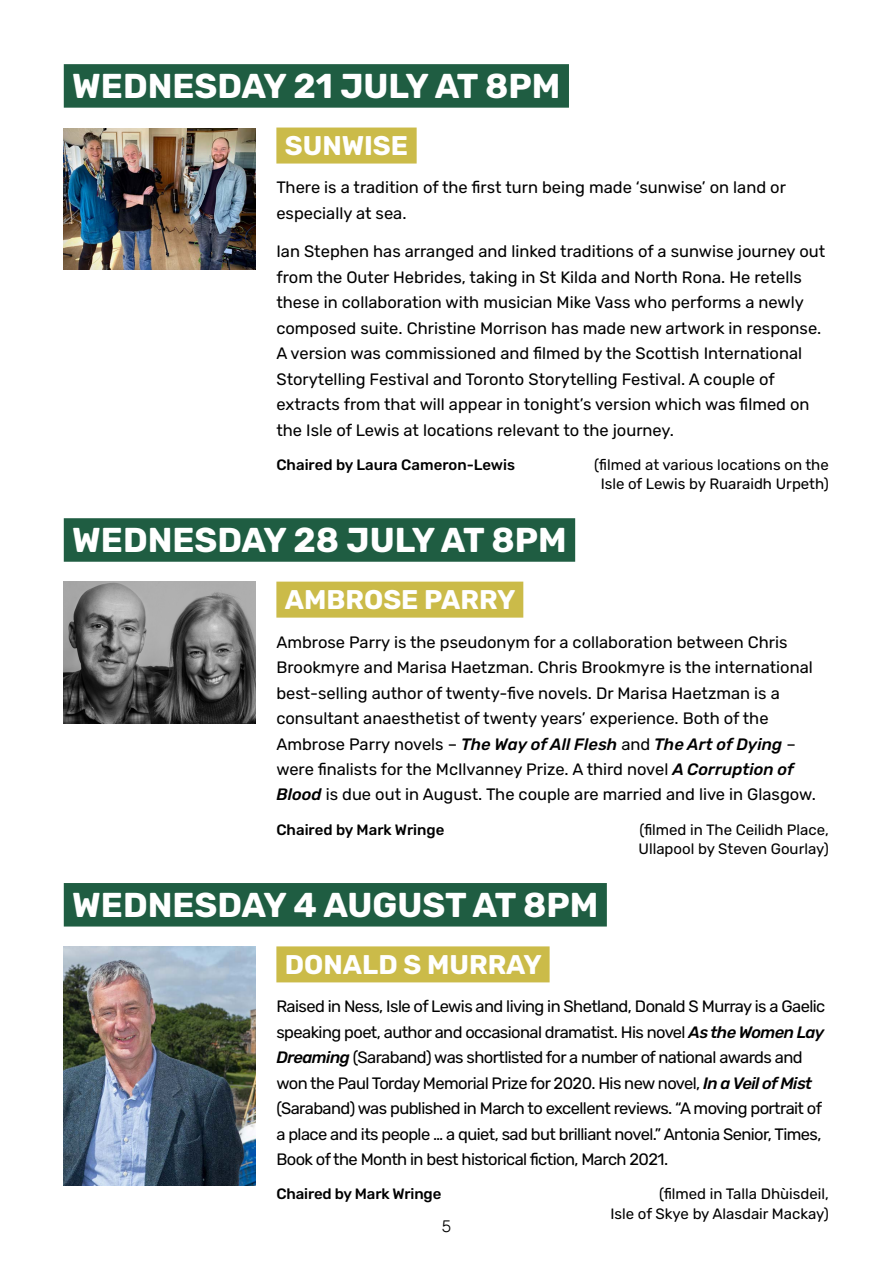
<style>
.page{position:relative;width:893px;height:1263px;background:#fff}
.page>*{position:absolute;margin:0;border:0;box-sizing:border-box;transform-origin:0 0}
.t1{font:700 34.5px "Rubik";color:#fff}
.t2{font:700 27px "Rubik";color:#fff}
.t3{font:16.5px/25.5px "Rubik";color:#000}
.t4{font:16.5px/25.5px "Rubik";letter-spacing:-.035em;color:#000}
.t5{font:300 16.5px "Rubik";color:#000}
.t6{font:15px/19.5px "Rubik";color:#000;text-align:center}
.t7{font:500 15px "Rubik";color:#000}
.s1{font-weight:500;font-style:italic}
</style>
<div class="page">
<div style="left:64px;top:64px;width:505px;height:44px;background:#1f5d42"></div>
<div style="left:276px;top:128px;width:141px;height:36px;background:#cbbb49"></div>
<div style="left:64px;top:518px;width:511px;height:44px;background:#1f5d42"></div>
<div style="left:276px;top:582px;width:247px;height:36px;background:#cbbb49"></div>
<div style="left:64px;top:883px;width:543px;height:43px;background:#1f5d42"></div>
<div style="left:276px;top:946px;width:274px;height:36px;background:#cbbb49"></div>
<img style="left:64px;top:128px;width:191px;height:142px">
<img style="left:64px;top:947px;width:191px;height:238px">
<img style="left:64px;top:581px;width:191px;height:142px">
<h1 class="t1" style="left:72px;top:66px;width:490px">WEDNESDAY 21 JULY AT 8PM</h1>
<h2 class="t2" style="left:285px;top:130px;width:125px">SUNWISE</h2>
<p class="t3" style="left:276px;top:175px;width:511px">There is a tradition of the first turn being made ‘sunwise’ on land or especially at sea.</p>
<p class="t3" style="left:276px;top:239px;width:550px">Ian Stephen has arranged and linked traditions of a sunwise journey out from the Outer Hebrides, taking in St Kilda and North Rona. He retells these in collaboration with musician Mike Vass who performs a newly composed suite. Christine Morrison has made new artwork in response.<br>A version was commissioned and filmed by the Scottish International Storytelling Festival and Toronto Storytelling Festival. A couple of extracts from that will appear in tonight’s version which was filmed on the Isle of Lewis at locations relevant to the journey.</p>
<p class="t7" style="left:276px;top:456px;width:240px">Chaired by Laura Cameron-Lewis</p>
<p class="t6" style="left:594px;top:455px;width:236px">(filmed at various locations on the<br>Isle of Lewis by Ruaraidh Urpeth)</p>
<h1 class="t1" style="left:72px;top:520px;width:496px">WEDNESDAY 28 JULY AT 8PM</h1>
<h2 class="t2" style="left:285px;top:584px;width:232px">AMBROSE PARRY</h2>
<p class="t3" style="left:276px;top:629px;width:541px">Ambrose Parry is the pseudonym for a collaboration between Chris Brookmyre and Marisa Haetzman. Chris Brookmyre is the international best-selling author of twenty-five novels. Dr Marisa Haetzman is a consultant anaesthetist of twenty years’ experience. Both of the Ambrose Parry novels – <span class="s1">The Way of All Flesh</span> and <span class="s1">The Art of Dying</span> – were finalists for the McIlvanney Prize. A third novel <span class="s1">A Corruption of Blood</span> is due out in August. The couple are married and live in Glasgow.</p>
<p class="t7" style="left:276px;top:821px;width:170px">Chaired by Mark Wringe</p>
<p class="t6" style="left:638px;top:820px;width:192px;text-align:left">(filmed in The Ceilidh Place,<br>Ullapool by Steven Gourlay)</p>
<h1 class="t1" style="left:72px;top:885px;width:528px">WEDNESDAY 4 AUGUST AT 8PM</h1>
<h2 class="t2" style="left:285px;top:949px;width:258px">DONALD S MURRAY</h2>
<p class="t4" style="left:276px;top:994px;width:550px">Raised in Ness, Isle of Lewis and living in Shetland, Donald S Murray is a Gaelic speaking poet, author and occasional dramatist. His novel <span class="s1">As the Women Lay Dreaming</span> (Saraband) was shortlisted for a number of national awards and won the Paul Torday Memorial Prize for 2020. His new novel, <span class="s1">In a Veil of Mist </span>(Saraband) was published in March to excellent reviews. “A moving portrait of a place and its people … a quiet, sad but brilliant novel.” Antonia Senior, Times, Book of the Month in best historical fiction, March 2021.</p>
<p class="t7" style="left:276px;top:1185px;width:166px">Chaired by Mark Wringe</p>
<p class="t6" style="left:610px;top:1185px;width:220px;text-align:right">(filmed in Talla Dhùisdeil,<br>Isle of Skye by Alasdair Mackay)</p>
<p class="t5" style="left:442px;top:1217px;width:11px">5</p>
</div>
